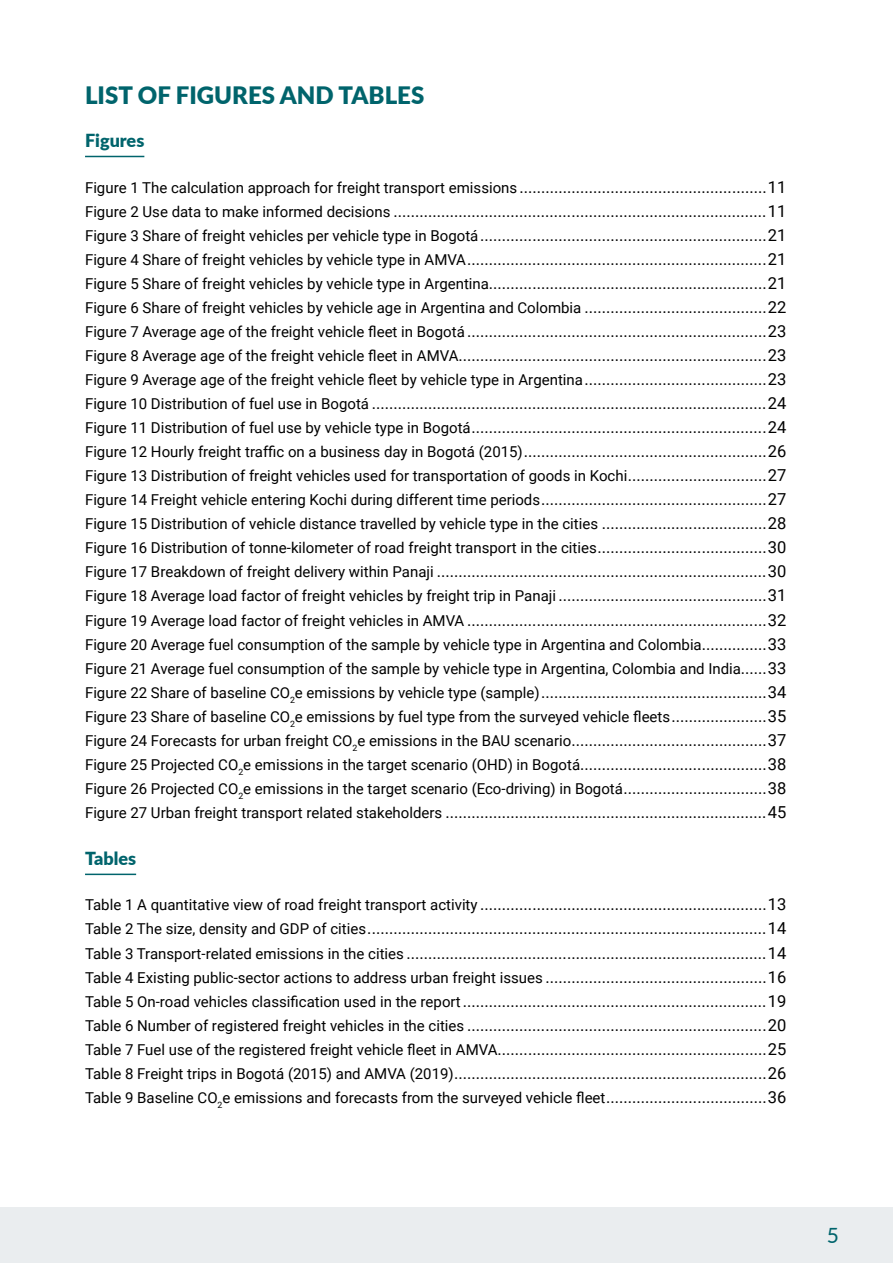
<style>
.page{position:relative;width:893px;height:1263px;background:#fff}
.page>*{position:absolute;margin:0;border:0;box-sizing:border-box;transform-origin:0 0}
.t1{font:900 24px "Lato";color:#00646c}
.t2{font:21px "Lato";color:#00646c}
.t3{font:900 18px "Lato";color:#00646c}
.t4{font:16.5px/24px "Roboto";color:#000;text-align:justify}
.t5{font:15px/24px "Roboto";color:#000;text-align:justify}
.s1{font-size:15px}
.s2{font-size:16.5px}
</style>
<div class="page">
<div style="left:0;top:1208px;width:893px;height:55px;background:#eaedef"></div>
<hr style="left:85px;top:156px;width:59px;height:1px;background:#00646c">
<hr style="left:85px;top:873px;width:51px;height:2px;background:#00646c">
<h1 class="t1" style="left:85px;top:78px;width:341px">LIST OF FIGURES AND TABLES</h1>
<p class="t3" style="left:85px;top:127px;width:61px">Figures</p>
<p class="t4" style="left:85px;top:174px;width:703px"><span class="s1">Figure 1 The calculation approach for freight transport emissions</span> .........................................................11<br><span class="s1">Figure 2 Use data to make informed decisions</span> ......................................................................................11<br><span class="s1">Figure 3 Share of freight vehicles per vehicle type in Bogotá</span>..................................................................21<br><span class="s1">Figure 4 Share of freight vehicles by vehicle type in AMVA</span>.....................................................................21<br><span class="s1">Figure 5 Share of freight vehicles by vehicle type in Argentina</span>................................................................21</p>
<p class="t5" style="left:85px;top:295px;width:703px">Figure 6 Share of freight vehicles by vehicle age in Argentina and Colombia <span class="s2">..........................................22</span></p>
<p class="t4" style="left:85px;top:318px;width:703px"><span class="s1">Figure 7 Average age of the freight vehicle fleet in Bogotá</span> .....................................................................23<br><span class="s1">Figure 8 Average age of the freight vehicle fleet in AMVA</span>.......................................................................23</p>
<p class="t5" style="left:85px;top:367px;width:703px">Figure 9 Average age of the freight vehicle fleet by vehicle type in Argentina<span class="s2">..........................................23</span></p>
<p class="t4" style="left:85px;top:391px;width:703px"><span class="s1">Figure 10 Distribution of fuel use in Bogotá</span> ...........................................................................................24<br><span class="s1">Figure 11 Distribution of fuel use by vehicle type in Bogotá</span>....................................................................24<br><span class="s1">Figure 12 Hourly freight traffic on a business day in Bogotá (2015)</span>........................................................26</p>
<p class="t5" style="left:85px;top:463px;width:703px">Figure 13 Distribution of freight vehicles used for transportation of goods in Kochi<span class="s2">................................27<br></span>Figure 14 Freight vehicle entering Kochi during different time periods<span class="s2">....................................................27<br></span>Figure 15 Distribution of vehicle distance travelled by vehicle type in the cities <span class="s2">......................................28<br></span>Figure 16 Distribution of tonne-kilometer of road freight transport in the cities<span class="s2">.......................................30</span></p>
<p class="t4" style="left:85px;top:559px;width:703px"><span class="s1">Figure 17 Breakdown of freight delivery within Panaji</span> ............................................................................30</p>
<p class="t5" style="left:85px;top:584px;width:703px">Figure 18 Average load factor of freight vehicles by freight trip in Panaji <span class="s2">................................................31</span></p>
<p class="t4" style="left:85px;top:607px;width:703px"><span class="s1">Figure 19 Average load factor of freight vehicles in AMVA</span> .....................................................................32</p>
<p class="t5" style="left:85px;top:632px;width:703px">Figure 20 Average fuel consumption of the sample by vehicle type in Argentina and Colombia<span class="s2">...............33<br></span>Figure 21 Average fuel consumption of the sample by vehicle type in Argentina, Colombia and India<span class="s2">......33<br></span>Figure 22 Share of baseline CO<sub>2</sub>e emissions by vehicle type (sample)<span class="s2">....................................................34<br></span>Figure 23 Share of baseline CO<sub>2</sub>e emissions by fuel type from the surveyed vehicle fleets<span class="s2">......................35<br></span>Figure 24 Forecasts for urban freight CO<sub>2</sub>e emissions in the BAU scenario<span class="s2">.............................................37<br></span>Figure 25 Projected CO<sub>2</sub>e emissions in the target scenario (OHD) in Bogotá<span class="s2">...........................................38<br></span>Figure 26 Projected CO<sub>2</sub>e emissions in the target scenario (Eco-driving) in Bogotá<span class="s2">.................................38</span></p>
<p class="t4" style="left:85px;top:799px;width:703px"><span class="s1">Figure 27 Urban freight transport related stakeholders</span> ..........................................................................45</p>
<p class="t3" style="left:85px;top:845px;width:53px">Tables</p>
<p class="t4" style="left:85px;top:892px;width:703px"><span class="s1">Table 1 A quantitative view of road freight transport activity</span> ..................................................................13<br><span class="s1">Table 2 The size, density and GDP of cities</span>............................................................................................14<br><span class="s1">Table 3 Transport-related emissions in the cities</span> ...................................................................................14</p>
<p class="t5" style="left:85px;top:965px;width:703px">Table 4 Existing public-sector actions to address urban freight issues <span class="s2">...................................................16</span></p>
<p class="t4" style="left:85px;top:988px;width:703px"><span class="s1">Table 5 On-road vehicles classification used in the report</span>......................................................................19<br><span class="s1">Table 6 Number of registered freight vehicles in the cities</span> .....................................................................20<br><span class="s1">Table 7 Fuel use of the registered freight vehicle fleet in AMVA</span>..............................................................25<br><span class="s1">Table 8 Freight trips in Bogotá (2015) and AMVA (2019)</span>........................................................................26</p>
<p class="t5" style="left:85px;top:1085px;width:703px">Table 9 Baseline CO<sub>2</sub>e emissions and forecasts from the surveyed vehicle fleet<span class="s2">.....................................36</span></p>
<p class="t2" style="left:827px;top:1220px;width:14px">5</p>
</div>
